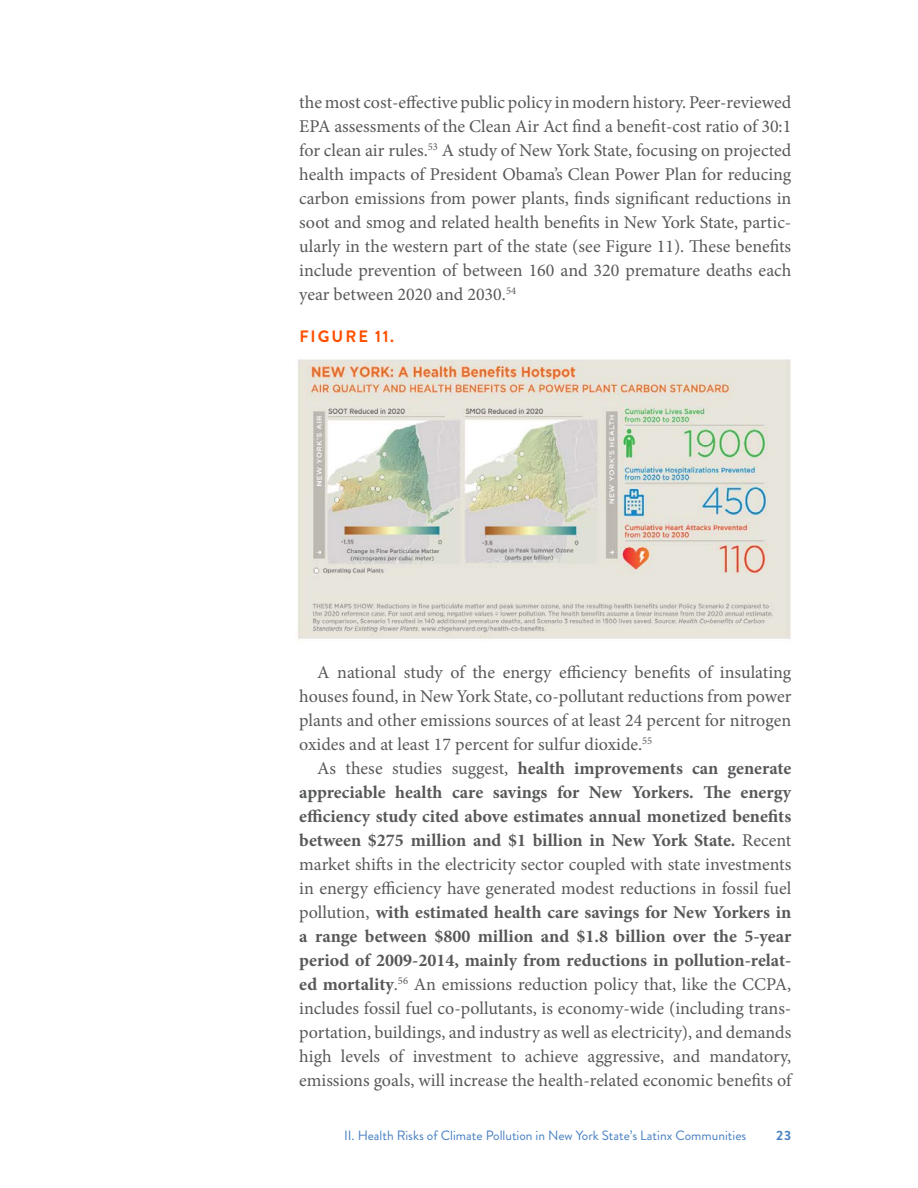
<style>
.page{position:relative;width:918px;height:1188px;background:#fff}
.page>*{position:absolute;margin:0;border:0;box-sizing:border-box;transform-origin:0 0}
.Body{font:18px/24px "Minion Pro";color:#57585a;text-align:justify}
.Figure_Title{font:700 16.5px "Brandon Grotesque";letter-spacing:.12em;color:#ff5000}
.t1{font:13.5px "Brandon Grotesque";color:#4780c1}
.t2{font:700 13.5px "Brandon Grotesque";color:#4780c1}
.s1{font-weight:700}
</style>
<div class="page">
<img style="left:297px;top:359px;width:494px;height:280px">
<p class="Body" style="left:299px;top:90px;width:494px">the most cost-effective public policy in modern history. Peer-reviewed EPA assessments of the Clean Air Act find a benefit-cost ratio of 30:1 for clean air rules.<sup>53</sup> A study of New York State, focusing on projected health impacts of President Obama’s Clean Power Plan for reducing carbon emissions from power plants, finds significant reductions in soot and smog and related health benefits in New York State, partic&shy;ularly in the western part of the state (see Figure 11). These benefits include prevention of between 160 and 320 premature deaths each year between 2020 and 2030.<sup>54</sup></p>
<p class="Figure_Title" style="left:299px;top:325px;width:96px">FIGURE 11.</p>
<p class="Body" style="left:299px;top:660px;width:494px;text-indent:18px">A national study of the energy efficiency benefits of insulating houses found, in New York State, co-pollutant reductions from power plants and other emissions sources of at least 24 percent for nitrogen oxides and at least 17 percent for sulfur dioxide.<sup>55</sup></p>
<p class="Body" style="left:299px;top:756px;width:494px;text-indent:18px">As these studies suggest, <span class="s1">health improvements can generate appreciable health care savings for New Yorkers. The energy efficiency study cited above estimates annual monetized benefits between $275 million and $1 billion in New York State.</span> Recent market shifts in the electricity sector coupled with state investments in energy efficiency have generated modest reductions in fossil fuel pollution, <span class="s1">with estimated health care savings for New Yorkers in a range between $800 million and $1.8 billion over the 5-year period of 2009-2014, mainly from reductions in pollution-relat&shy;ed mortality</span>.<sup>56</sup> An emissions reduction policy that, like the CCPA, includes fossil fuel co-pollutants, is economy-wide (including trans&shy;portation, buildings, and industry as well as electricity), and demands high levels of investment to achieve aggressive, and mandatory, emissions goals, will increase the health-related economic benefits of</p>
<p class="t1" style="left:344px;top:1126px;width:404px">II. Health Risks of Climate Pollution in New York State’s Latinx Communities</p>
<p class="t2" style="left:776px;top:1126px;width:17px">23</p>
</div>
